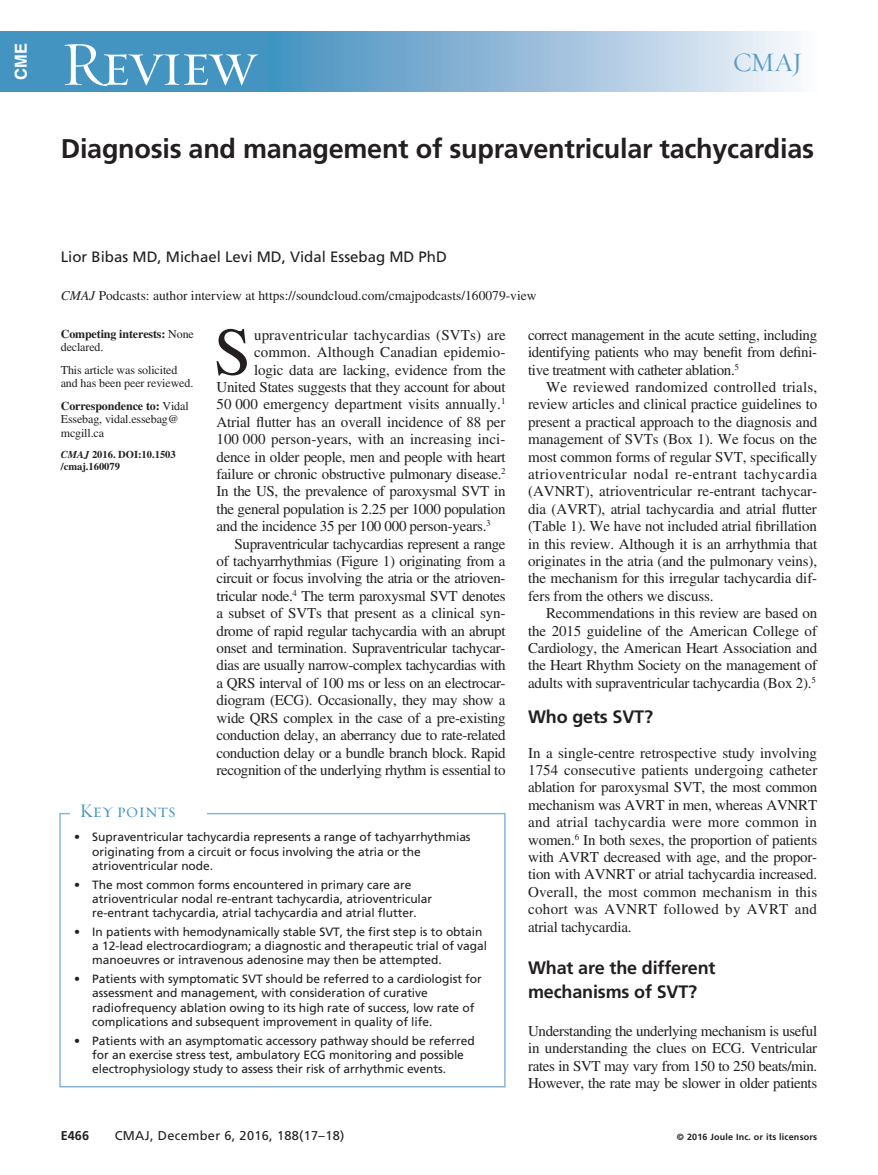
<style>
.page{position:relative;width:878px;height:1175px;background:#fff}
.page>*{position:absolute;margin:0;border:0;box-sizing:border-box;transform-origin:0 0}
.t1{font:67.5px "Times LT Std";color:#231f20}
.t2{font:63px "Requiem Display HTF Small Caps";letter-spacing:-.03em;color:#fff}
.t3{font:700 27px "Frutiger LT Std";letter-spacing:-.01em;color:#231f20}
.t4{font:27px "Requiem Display HTF Roman";color:#599bc6}
.t5{font:19.5px "Requiem Display HTF Small Caps";color:#4494c2}
.t6{font:700 18px/24px "Frutiger LT Std";letter-spacing:-.01em;color:#231f20}
.t7{font:700 16.5px "Helvetica LT Std";color:#fff}
.t8{font:15px/17.4px "Times LT Std";letter-spacing:-.02em;color:#231f20;text-align:justify}
.t9{font:15px "Times LT Std";color:#231f20}
.t10{font:15px "Times LT Std";letter-spacing:.01em;color:#231f20}
.t11{font:15px "Frutiger LT Std";color:#231f20}
.t12{font:13.5px "Times LT Std";color:#231f20}
.t13{font:12.75px "Frutiger LT Std";letter-spacing:.025em;color:#231f20}
.t14{font:700 12.75px "Frutiger LT Std";color:#231f20}
.t15{font:12px/14.2px "Frutiger LT Std";letter-spacing:-.005em;color:#231f20}
.t16{font:12px/13.5px "Times LT Std";letter-spacing:-.01em;color:#231f20}
.t17{font:700 12px/13.5px "Times LT Std";letter-spacing:-.01em;color:#231f20}
.t18{font:700 10.5px/12px "Times LT Std";color:#231f20}
.t19{font:700 9px "Frutiger LT Std";letter-spacing:.02em;color:#231f20}
.s1{font-style:italic}
.s2{font-weight:400}
.s3{font-weight:700}
</style>
<div class="page">
<div style="left:0;top:32px;width:285px;height:60px;background:#4494c2"></div>
<div style="left:266px;top:32px;width:551px;height:60px;background:linear-gradient(to right,#428ebf,#f9f7fb)"></div>
<div style="left:59px;top:813px;width:446px;height:274px;border:2px solid #8bb5d6"></div>
<div style="left:70px;top:802px;width:137px;height:26px;background:#fff"></div>
<p class="t7" style="left:11px;top:80px;width:38px;rotate:-90deg">CME</p>
<h2 class="t2" style="left:61px;top:27px;width:197px">Review</h2>
<h3 class="t4" style="left:733px;top:46px;width:71px">CMAJ</h3>
<h3 class="t3" style="left:61px;top:133px;width:755px">Diagnosis and management of supraventricular tachycardias</h3>
<p class="t11" style="left:61px;top:248px;width:387px">Lior Bibas MD, Michael Levi MD, Vidal Essebag MD PhD</p>
<p class="t12" style="left:61px;top:288px;width:477px"><span class="s1">CMAJ</span> Podcasts: author interview at https://soundcloud.com/cmajpodcasts/160079-view</p>
<p class="t17" style="left:61px;top:327px;width:135px">Competing interests: <span class="s2">None declared.</span></p>
<p class="t16" style="left:61px;top:363px;width:134px">This article was solicited and has been peer reviewed.</p>
<p class="t16" style="left:61px;top:399px;width:129px"><span class="s3">Correspondence to:</span> Vidal<br>Essebag, vidal.essebag@ mcgill.ca</p>
<p class="t18" style="left:61px;top:448px;width:116px"><span class="s1">CMAJ</span> 2016. DOI:10.1503 /cmaj.160079</p>
<h3 class="t5" style="left:80px;top:799px;width:98px">Key points</h3>
<h1 class="t1" style="left:214px;top:314px;width:39px">S</h1>
<p class="t10" style="left:254px;top:326px;width:253px">upraventricular tachycardias (SVTs) are</p>
<p class="t10" style="left:254px;top:344px;width:253px">common. Although Canadian epidemio-</p>
<p class="t8" style="left:254px;top:361px;width:253px">logic data are lacking, evidence from the</p>
<p class="t8" style="left:216px;top:378px;width:290px">United States suggests that they account for about</p>
<p class="t9" style="left:216px;top:396px;width:290px">50 000 emergency department visits annually.<sup>1</sup></p>
<p class="t8" style="left:216px;top:413px;width:290px">Atrial flutter has an overall incidence of 88 per</p>
<p class="t9" style="left:216px;top:431px;width:290px">100 000 person-years, with an increasing inci-</p>
<p class="t8" style="left:216px;top:448px;width:290px">dence in older people, men and people with heart</p>
<p class="t8" style="left:216px;top:465px;width:290px">failure or chronic obstructive pulmonary disease.<sup>2</sup></p>
<p class="t8" style="left:216px;top:482px;width:290px">In the US, the prevalence of paroxysmal SVT in</p>
<p class="t8" style="left:216px;top:500px;width:290px">the general population is 2.25 per 1000 population</p>
<p class="t8" style="left:216px;top:517px;width:275px">and the incidence 35 per 100 000 person-years.<sup>3</sup></p>
<p class="t8" style="left:234px;top:535px;width:272px">Supraventricular tachycardias represent a range</p>
<p class="t8" style="left:216px;top:552px;width:290px">of tachyarrhythmias (Figure 1) originating from a</p>
<p class="t8" style="left:216px;top:569px;width:290px">circuit or focus involving the atria or the atrioven-</p>
<p class="t8" style="left:216px;top:587px;width:290px">tricular node.<sup>4</sup> The term paroxysmal SVT denotes</p>
<p class="t8" style="left:216px;top:604px;width:290px">a subset of SVTs that present as a clinical syn-</p>
<p class="t8" style="left:216px;top:622px;width:290px">drome of rapid regular tachycardia with an abrupt</p>
<p class="t8" style="left:216px;top:639px;width:290px">onset and termination. Supraventricular tachycar-</p>
<p class="t8" style="left:216px;top:656px;width:290px">dias are usually narrow-complex tachycardias with</p>
<p class="t8" style="left:216px;top:674px;width:290px">a QRS interval of 100 ms or less on an electrocar-</p>
<p class="t8" style="left:216px;top:691px;width:290px">diogram (ECG). Occasionally, they may show a</p>
<p class="t8" style="left:216px;top:709px;width:290px">wide QRS complex in the case of a pre-existing</p>
<p class="t8" style="left:216px;top:726px;width:290px">conduction delay, an aberrancy due to rate-related</p>
<p class="t8" style="left:216px;top:743px;width:290px">conduction delay or a bundle branch block. Rapid</p>
<p class="t8" style="left:216px;top:761px;width:290px">recognition of the underlying rhythm is essential to</p>
<p class="t15" style="left:92px;top:830px;width:380px;text-indent:-18px">• Supraventricular tachycardia represents a range of tachyarrhythmias originating from a circuit or focus involving the atria or the atrioventricular node.</p>
<p class="t15" style="left:92px;top:877px;width:341px;text-indent:-18px">• The most common forms encountered in primary care are atrioventricular nodal re-entrant tachycardia, atrioventricular re-entrant tachycardia, atrial tachycardia and atrial flutter.</p>
<p class="t15" style="left:92px;top:924px;width:396px;text-indent:-18px">• In patients with hemodynamically stable SVT, the first step is to obtain a 12-lead electrocardiogram; a diagnostic and therapeutic trial of vagal manoeuvres or intravenous adenosine may then be attempted.</p>
<p class="t15" style="left:92px;top:972px;width:391px;text-indent:-18px">• Patients with symptomatic SVT should be referred to a cardiologist for assessment and management, with consideration of curative radiofrequency ablation owing to its high rate of success, low rate of complications and subsequent improvement in quality of life.</p>
<p class="t15" style="left:92px;top:1033px;width:384px;text-indent:-18px">• Patients with an asymptomatic accessory pathway should be referred for an exercise stress test, ambulatory ECG monitoring and possible electrophysiology study to assess their risk of arrhythmic events.</p>
<p class="t8" style="left:528px;top:326px;width:290px">correct management in the acute setting, including identifying patients who may benefit from defini&shy;tive treatment with catheter ablation.<sup>5</sup></p>
<p class="t8" style="left:528px;top:378px;width:290px;text-indent:18px">We reviewed randomized controlled trials, review articles and clinical practice guidelines to present a practical approach to the diagnosis and management of SVTs (Box 1). We focus on the most common forms of regular SVT, specifically atrioventricular nodal re-entrant tachycardia (AVNRT), atrioventricular re-entrant tachycar&shy;dia (AVRT), atrial tachycardia and atrial flutter (Table 1). We have not included atrial fibrillation in this review. Although it is an arrhythmia that originates in the atria (and the pulmonary veins), the mechanism for this irregular tachycardia dif&shy;fers from the others we discuss.</p>
<p class="t8" style="left:528px;top:604px;width:290px;text-indent:18px">Recommendations in this review are based on the 2015 guideline of the American College of Cardiology, the American Heart Association and the Heart Rhythm Society on the management of adults with supraventricular tachycardia (Box 2).<sup>5</sup></p>
<p class="t6" style="left:528px;top:704px;width:126px">Who gets SVT?</p>
<p class="t8" style="left:528px;top:743px;width:291px">In a single-centre retrospective study involving 1754 consecutive patients undergoing catheter ablation for paroxysmal SVT, the most common mechanism was AVRT in men, whereas AVNRT and atrial tachycardia were more common in women.<sup>6</sup> In both sexes, the proportion of patients with AVRT decreased with age, and the propor&shy;tion with AVNRT or atrial tachycardia increased.<br>Overall, the most common mechanism in this cohort was AVNRT followed by AVRT and atrial tachycardia.</p>
<p class="t6" style="left:528px;top:955px;width:189px">What are the different mechanisms of SVT?</p>
<p class="t8" style="left:528px;top:1022px;width:290px">Understanding the underlying mechanism is useful in understanding the clues on ECG. Ventricular rates in SVT may vary from 150 to 250 beats/min.<br>However, the rate may be slower in older patients</p>
<p class="t14" style="left:61px;top:1127px;width:30px">E466</p>
<p class="t13" style="left:115px;top:1127px;width:231px">CMAJ, December 6, 2016, 188(17–18)</p>
<p class="t19" style="left:677px;top:1131px;width:142px">© 2016 Joule Inc. or its licensors</p>
</div>
